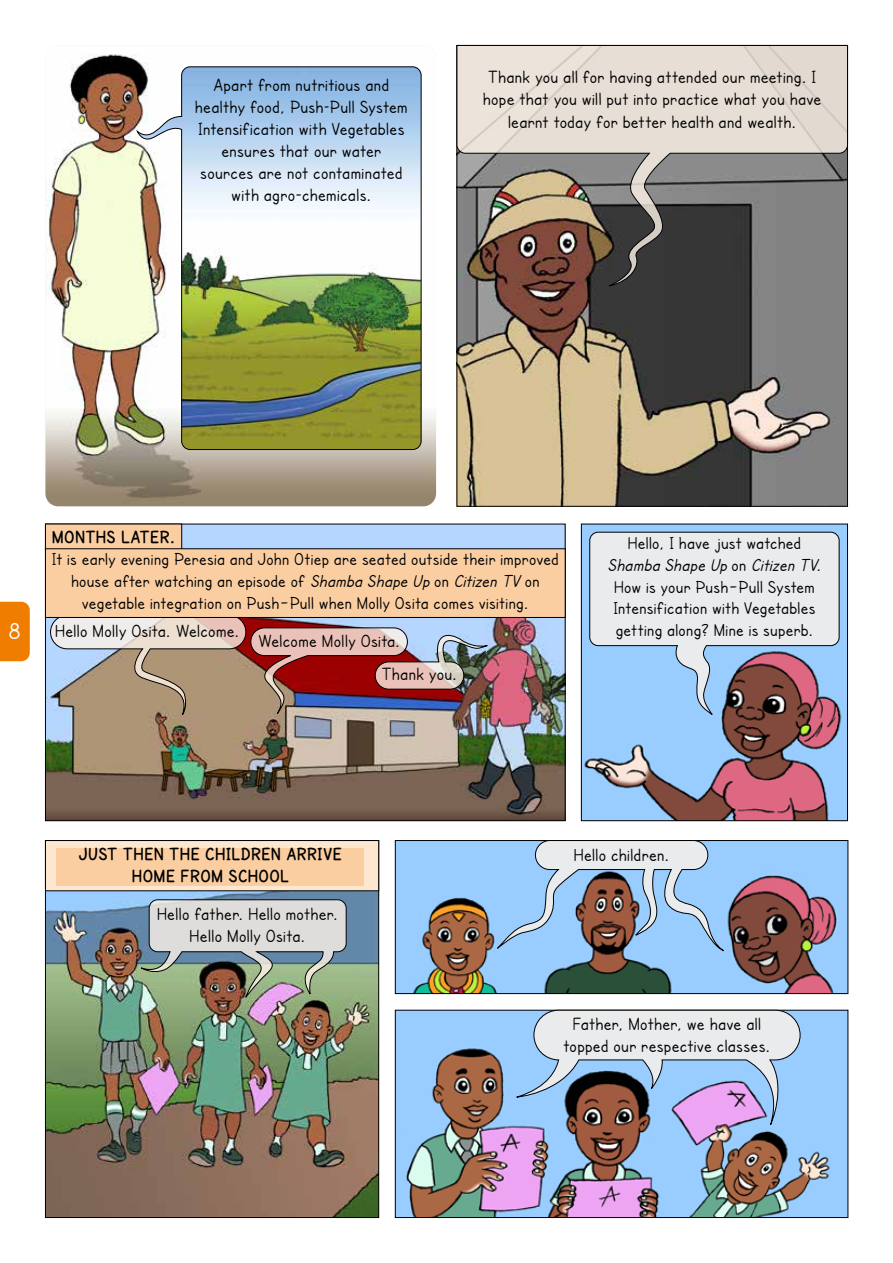
<style>
.page{position:relative;width:893px;height:1263px;background:#fff}
.page>*{position:absolute;margin:0;border:0;box-sizing:border-box;transform-origin:0 0}
.t1{font:24px "SF Cartoonist Hand";color:#fff}
.t2{font:18.45px/22px "SF Cartoonist Hand";letter-spacing:.055em;color:#000;text-align:center}
.t3{font:18px/21.8px "SF Cartoonist Hand";letter-spacing:.055em;color:#000;text-align:center}
.t4{font:700 18px/21.6px "SF Cartoonist Hand";letter-spacing:.05em;color:#000;text-align:center}
.s1{font-style:italic}
.s2{font-size:18.45px}
</style>
<div class="page">
<div style="left:0;top:602px;width:30px;height:59px;background:#ef7d00"></div>
<img style="left:45px;top:54px;width:391px;height:452px">
<img style="left:458px;top:287px;width:388px;height:218px">
<img style="left:397px;top:842px;width:449px;height:150px">
<div style="left:395px;top:840px;width:453px;height:154px;border:1px solid #000"></div>
<img style="left:397px;top:1012px;width:449px;height:204px">
<div style="left:395px;top:1010px;width:453px;height:208px;border:1px solid #000"></div>
<img style="left:47px;top:891px;width:330px;height:325px">
<img style="left:47px;top:526px;width:517px;height:293px">
<img style="left:583px;top:526px;width:263px;height:293px">
<div style="left:581px;top:524px;width:267px;height:297px;border:1px solid #000"></div>
<svg style="left:140px;top:899px;width:207px;height:99px;background:#aeb4ad"></svg>
<img style="left:50px;top:618px;width:438px;height:102px">
<img style="left:137px;top:66px;width:285px;height:384px">
<svg style="left:456px;top:45px;width:392px;height:242px;background:#a49d96"></svg>
<svg style="left:589px;top:531px;width:251px;height:185px;background:#c5cbd9"></svg>
<svg style="left:516px;top:1009px;width:285px;height:121px;background:#b1bad1"></svg>
<div style="left:45px;top:840px;width:334px;height:51px;background:#fee7d1;border:1px solid #000"></div>
<svg style="left:497px;top:840px;width:228px;height:112px;background:#a0b7d1"></svg>
<div style="left:57px;top:848px;width:307px;height:37px;background:#fbcea2"></div>
<div style="left:45px;top:524px;width:137px;height:26px;background:#fbcea2"></div>
<div style="left:45px;top:549px;width:520px;height:68px;background:#fbcea2"></div>
<div style="left:45px;top:548px;width:521px;height:70px;border:1px solid #000"></div>
<p class="t2" style="left:195px;top:73px;width:214px">Apart from nutritious and healthy food, Push–Pull System<br>Intensification with Vegetables ensures that our water sources are not contaminated with agro-chemicals.</p>
<p class="t2" style="left:483px;top:66px;width:339px">Thank you all for having attended our meeting. I hope that you will put into practice what you have learnt today for better health and wealth.</p>
<h1 class="t1" style="left:8px;top:618px;width:15px">8</h1>
<p class="t4" style="left:52px;top:526px;width:124px">MONTHS LATER.</p>
<p class="t3" style="left:52px;top:548px;width:508px">It is early evening Peresia and John Otiep are seated outside their improved house after watching an episode of <span class="s1">Shamba Shape Up</span> on <span class="s1">Citizen TV</span> on vegetable integration on Push<span class="s2">–</span>Pull when Molly Osita comes visiting.</p>
<p class="t2" style="left:55px;top:620px;width:185px">Hello Molly Osita. Welcome.</p>
<p class="t2" style="left:382px;top:624px;width:76px;line-height:33.2px;text-align:left;text-indent:-124px">Welcome Molly Osita.<br>Thank you.</p>
<p class="t3" style="left:608px;top:532px;width:215px">Hello, I have just watched<br><span class="s1">Shamba Shape Up</span> on <span class="s1">Citizen TV</span>.<br>How is your Push<span class="s2">–</span>Pull System<br>Intensification with Vegetables getting along? Mine is superb.</p>
<p class="t4" style="left:79px;top:843px;width:264px">JUST THEN THE CHILDREN ARRIVE<br>HOME FROM SCHOOL</p>
<p class="t2" style="left:574px;top:844px;width:97px">Hello children.</p>
<p class="t2" style="left:157px;top:903px;width:182px">Hello father. Hello mother.<br>Hello Molly Osita.</p>
<p class="t2" style="left:564px;top:1013px;width:208px">Father, Mother, we have all topped our respective classes.</p>
</div>
